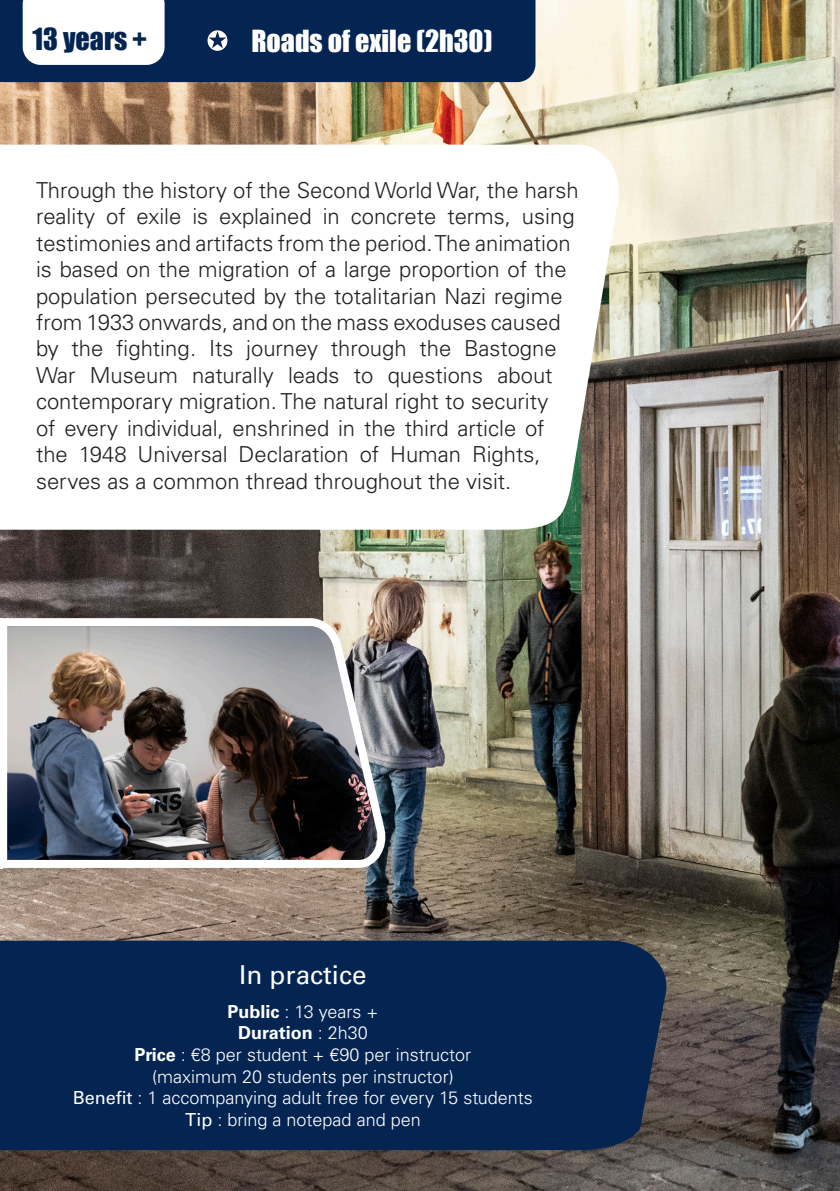
<style>
.page{position:relative;width:840px;height:1191px;background:#fff}
.page>*{position:absolute;margin:0;border:0;box-sizing:border-box;transform-origin:0 0}
.t1{font:28px "Impact";color:#fff}
.t2{font:28px "Impact";color:#042552}
.t3{font:26px "Univers LT Std";color:#fff}
.t4{font:300 22px/26.4px "Univers LT Std";color:#231f20}
.t5{font:300 18px "Univers LT Std";color:#fff}
.t6{font:700 18px "Univers LT Std";color:#fff}
.s1{font-weight:700}
.s2{font-weight:300}
.s3{font-weight:400}
</style>
<div class="page">
<img style="left:0;top:0;width:839px;height:1191px">
<img style="left:0;top:614px;width:390px;height:258px">
<div style="left:0;top:0;width:535px;height:82px;background:#042552"></div>
<svg style="left:0;top:145px;width:624px;height:385px"></svg>
<div style="left:0;top:940px;width:670px;height:210px;background:#042552"></div>
<svg style="left:0;top:0;width:526px;height:73px"></svg>
<hr style="left:0;top:618px;width:2px;height:250px;background:#fff">
<p class="t2" style="left:33px;top:17px;width:116px">13 years +</p>
<p class="t1" style="left:251px;top:19px;width:242px">Roads of exile (2h30)</p>
<p class="t4" style="left:36px;top:177px;width:544px">Through the history of the Second World War, the harsh reality of exile is explained in concrete terms, using testimonies and artifacts from the period. The animation is based on the migration of a large proportion of the population persecuted by the totalitarian Nazi regime from 1933 onwards, and on the mass exoduses caused by the fighting. Its journey through the Bastogne War Museum naturally leads to questions about contemporary migration. The natural right to security<br>of every individual, enshrined in the third article of the 1948 Universal Declaration of Human Rights, serves as a common thread throughout the visit.</p>
<p class="t3" style="left:239px;top:959px;width:129px">In practice</p>
<p class="t5" style="left:227px;top:1000px;width:152px"><span class="s1">Public</span> : 13 years +</p>
<p class="t6" style="left:238px;top:1022px;width:131px">Duration <span class="s2">: 2h30</span></p>
<p class="t5" style="left:134px;top:1043px;width:338px"><span class="s1">Price</span> : €8 per student + €90 per instructor</p>
<p class="t5" style="left:152px;top:1065px;width:303px">(maximum 20 students per instructor)</p>
<p class="t5" style="left:73px;top:1087px;width:461px"><span class="s3">Benefit</span> : 1 accompanying adult free for every 15 students</p>
<p class="t5" style="left:185px;top:1108px;width:237px"><span class="s3">Tip</span> : bring a notepad and pen</p>
</div>
